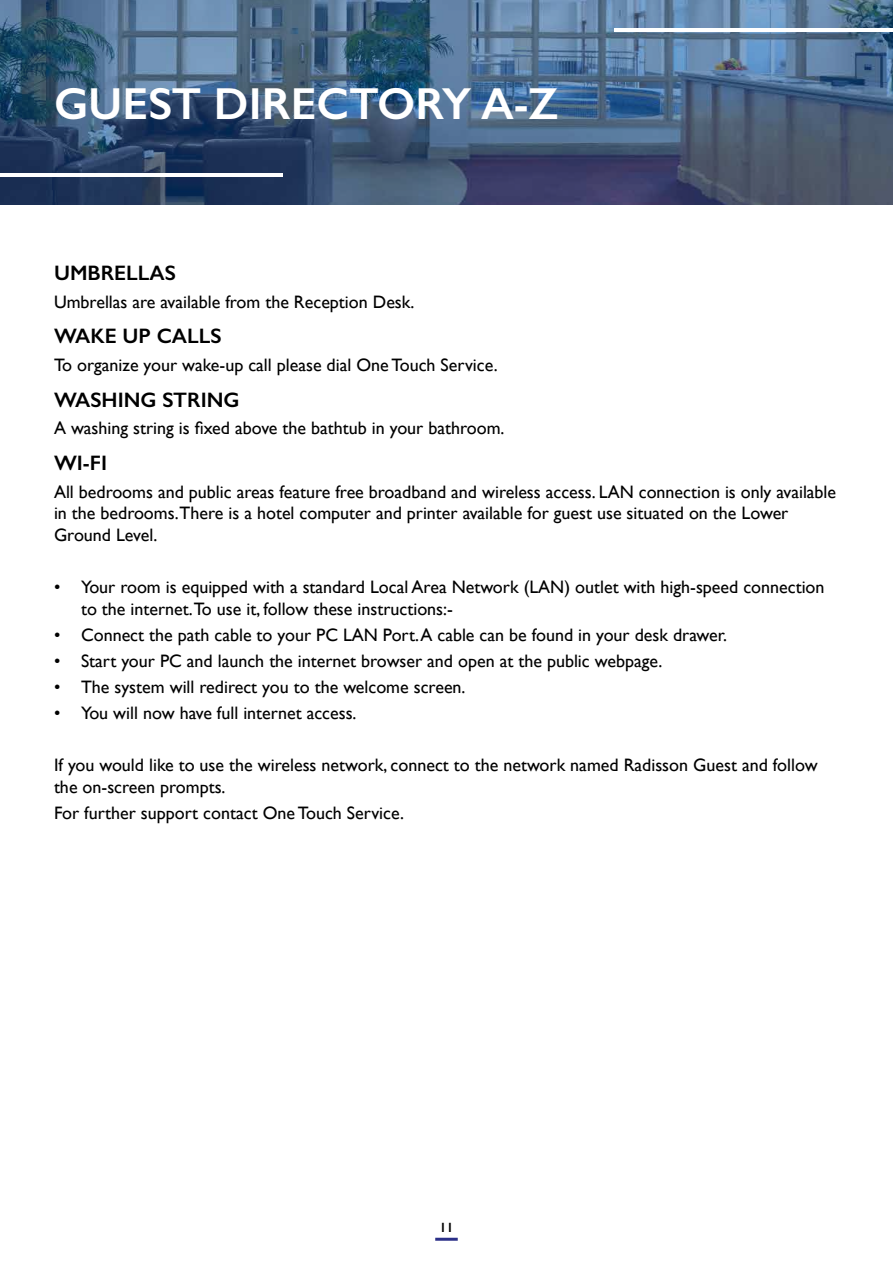
<style>
.page{position:relative;width:893px;height:1263px;background:#fff}
.page>*{position:absolute;margin:0;border:0;box-sizing:border-box;transform-origin:0 0}
.t1{font:600 45px "Gill Sans";color:#fff}
.t2{font:600 21px "Gill Sans";color:#000}
.t3{font:18px/21.6px "Gill Sans";color:#000}
.t4{font:600 13.5px "Gill Sans";color:#000}
</style>
<div class="page">
<hr style="left:435px;top:1238px;width:23px;height:3px;background:#2b3088">
<svg style="left:0;top:0;width:893px;height:204px;background:#456080"></svg>
<hr style="left:0;top:173px;width:283px;height:4px;background:#fff">
<hr style="left:614px;top:28px;width:279px;height:4px;background:#fff">
<h1 class="t1" style="left:54px;top:76px;width:506px">GUEST DIRECTORY A-Z</h1>
<p class="t2" style="left:54px;top:260px;width:123px">UMBRELLAS</p>
<p class="t3" style="left:54px;top:291px;width:362px">Umbrellas are available from the Reception Desk.</p>
<p class="t2" style="left:54px;top:324px;width:169px">WAKE UP CALLS</p>
<p class="t3" style="left:54px;top:354px;width:445px">To organize your wake-up call please dial One Touch Service.</p>
<p class="t2" style="left:54px;top:387px;width:187px">WASHING STRING</p>
<p class="t3" style="left:54px;top:417px;width:452px">A washing string is fixed above the bathtub in your bathroom.</p>
<p class="t2" style="left:54px;top:450px;width:55px">WI-FI</p>
<p class="t3" style="left:54px;top:481px;width:784px">All bedrooms and public areas feature free broadband and wireless access. LAN connection is only available in the bedrooms.There is a hotel computer and printer available for guest use situated on the Lower<br>Ground Level.</p>
<p class="t3" style="left:81px;top:576px;width:745px;text-indent:-27px">• Your room is equipped with a standard Local Area Network (LAN) outlet with high-speed connection to the internet.To use it, follow these instructions:-</p>
<p class="t3" style="left:54px;top:624px;width:674px">• Connect the path cable to your PC LAN Port. A cable can be found in your desk drawer.</p>
<p class="t3" style="left:54px;top:650px;width:610px">• Start your PC and launch the internet browser and open at the public webpage.</p>
<p class="t3" style="left:54px;top:676px;width:413px">• The system will redirect you to the welcome screen.</p>
<p class="t3" style="left:54px;top:702px;width:304px">• You will now have full internet access.</p>
<p class="t3" style="left:54px;top:754px;width:765px">If you would like to use the wireless network, connect to the network named Radisson Guest and follow the on-screen prompts.</p>
<p class="t3" style="left:54px;top:802px;width:352px">For further support contact One Touch Service.</p>
<p class="t4" style="left:439px;top:1219px;width:16px">11</p>
</div>
